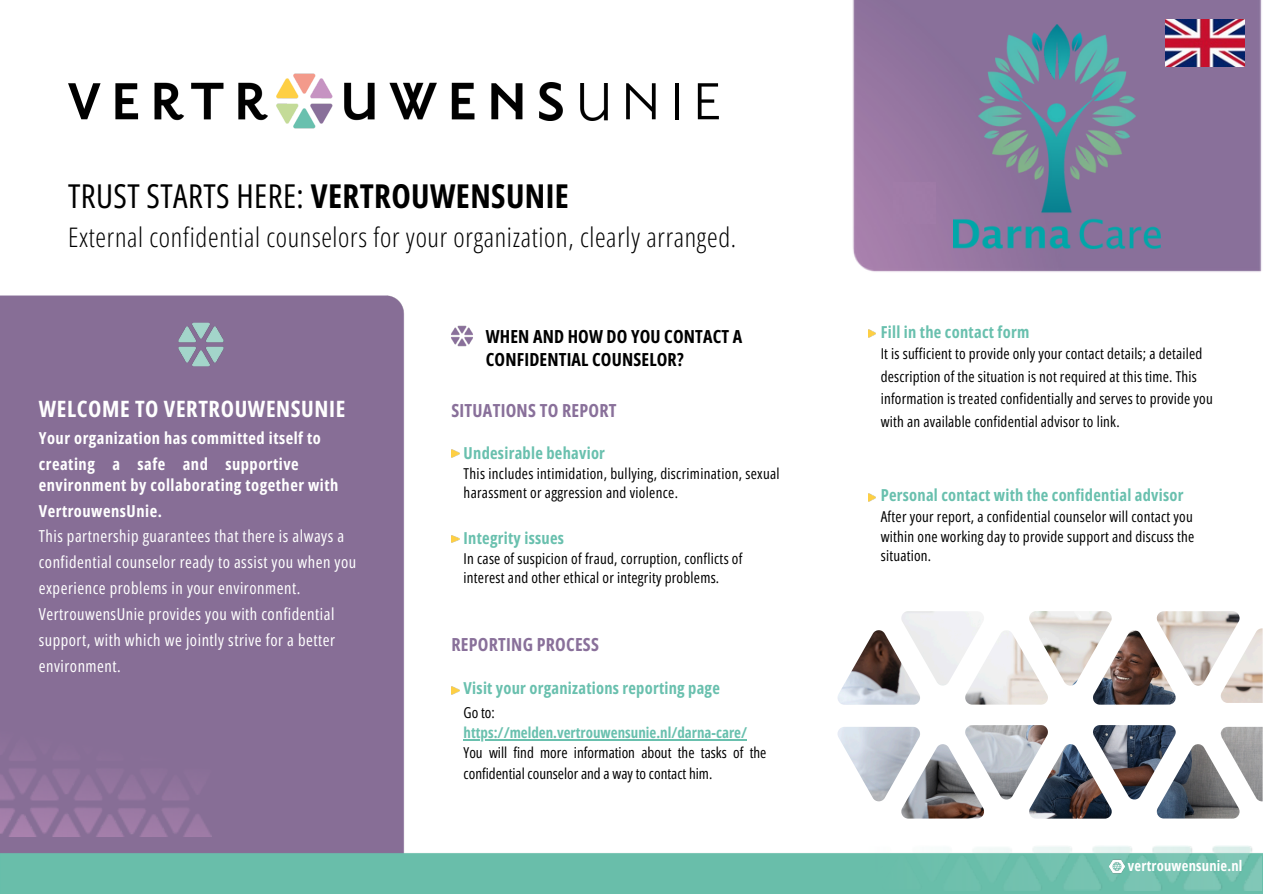
<style>
.page{position:relative;width:1263px;height:894px;background:#fff}
.page>*{position:absolute;margin:0;border:0;box-sizing:border-box;transform-origin:0 0}
.t1{font:32.85px "Open Sans Condensed";letter-spacing:.01em;color:#000}
.t2{font:300 26.85px "Open Sans Condensed";letter-spacing:.025em;color:#000}
.t3{font:700 22.5px "Open Sans Condensed";letter-spacing:.03em;color:#fff}
.t4{font:700 18px/23.7px "Open Sans Condensed";letter-spacing:.01em;color:#000}
.t5{font:700 18px "Open Sans Condensed";letter-spacing:.015em;color:#89709a}
.t6{font:16.5px/25.8px "Open Sans Condensed";letter-spacing:.03em;color:#fff}
.t7{font:700 16.5px "Open Sans Condensed";letter-spacing:.015em;color:#69c0ae}
.t8{font:700 16.5px "Open Sans Condensed";letter-spacing:.03em;color:#fff}
.t9{font:15px/19.2px "Open Sans Condensed";letter-spacing:.015em;color:#000}
.t10{font:700 15px "Open Sans Condensed";color:#69c0ae}
.t11{font:700 14.55px "Open Sans Condensed";letter-spacing:.015em;color:#fff}
.s1{font-weight:700}
</style>
<div class="page">
<img style="left:0;top:295px;width:1263px;height:598px">
<img style="left:837px;top:611px;width:426px;height:207px">
<img style="left:864px;top:845px;width:397px;height:45px">
<img style="left:170px;top:316px;width:61px;height:57px">
<img style="left:0;top:729px;width:213px;height:107px">
<svg style="left:68px;top:83px;width:33px;height:36px"></svg>
<svg style="left:115px;top:83px;width:23px;height:36px"></svg>
<svg style="left:451px;top:450px;width:8px;height:7px"></svg>
<svg style="left:451px;top:535px;width:8px;height:8px"></svg>
<svg style="left:451px;top:686px;width:8px;height:8px"></svg>
<img style="left:154px;top:73px;width:321px;height:56px">
<img style="left:444px;top:319px;width:37px;height:34px">
<svg style="left:491px;top:83px;width:31px;height:36px"></svg>
<img style="left:539px;top:82px;width:24px;height:38px">
<img style="left:580px;top:83px;width:27px;height:37px">
<svg style="left:626px;top:83px;width:30px;height:36px"></svg>
<hr style="left:675px;top:83px;width:4px;height:36px;background:#000">
<svg style="left:698px;top:83px;width:21px;height:36px"></svg>
<svg style="left:868px;top:330px;width:8px;height:8px"></svg>
<svg style="left:868px;top:493px;width:8px;height:8px"></svg>
<img style="left:1102px;top:852px;width:30px;height:28px">
<hr style="left:464px;top:738px;width:283px;height:2px;background:#69c0ae">
<img style="left:852px;top:0;width:410px;height:272px">
<img style="left:1165px;top:20px;width:79px;height:47px">
<div style="left:893px;top:182px;width:42px;height:42px;background:#a07ca8"></div>
<img style="left:1170px;top:193px;width:33px;height:43px">
<img style="left:953px;top:24px;width:207px;height:224px">
<p class="t1" style="left:68px;top:173px;width:502px">TRUST STARTS HERE: <span class="s1">VERTROUWENSUNIE</span></p>
<p class="t2" style="left:68px;top:218px;width:669px">External confidential counselors for your organization, clearly arranged.</p>
<h4 class="t3" style="left:39px;top:392px;width:308px">WELCOME TO VERTROUWENSUNIE</h4>
<p class="t8" style="left:39px;top:426px;width:284px">Your organization has committed itself to</p>
<h1 class="t8" style="left:39px;top:452px;width:58px">creating</h1>
<p class="t8" style="left:112px;top:452px;width:9px">a</p>
<p class="t8" style="left:137px;top:452px;width:29px">safe</p>
<p class="t8" style="left:183px;top:452px;width:27px">and</p>
<p class="t8" style="left:225px;top:452px;width:75px">supportive</p>
<p class="t6" style="left:39px;top:471px;width:319px"><span class="s1">environment by collaborating together with VertrouwensUnie.<br></span>This partnership guarantees that there is always a confidential counselor ready to assist you when you experience problems in your environment.<br>VertrouwensUnie provides you with confidential support, with which we jointly strive for a better environment.</p>
<h5 class="t4" style="left:486px;top:324px;width:258px">WHEN AND HOW DO YOU CONTACT A<br>CONFIDENTIAL COUNSELOR?</h5>
<p class="t5" style="left:451px;top:398px;width:167px">SITUATIONS TO REPORT</p>
<p class="t7" style="left:464px;top:441px;width:143px">Undesirable behavior</p>
<p class="t9" style="left:464px;top:463px;width:318px">This includes intimidation, bullying, discrimination, sexual harassment or aggression and violence.</p>
<p class="t7" style="left:464px;top:526px;width:102px">Integrity issues</p>
<h3 class="t9" style="left:464px;top:548px;width:280px">In case of suspicion of fraud, corruption, conflicts of interest and other ethical or integrity problems.</h3>
<h4 class="t5" style="left:451px;top:632px;width:149px">REPORTING PROCESS</h4>
<h2 class="t7" style="left:464px;top:676px;width:258px">Visit your organizations reporting page</h2>
<h4 class="t9" style="left:464px;top:702px;width:33px">Go to:</h4>
<h4 class="t10" style="left:464px;top:721px;width:285px">https://melden.vertrouwensunie.nl/darna-care/</h4>
<p class="t9" style="left:464px;top:742px;width:304px;line-height:20.2px">You will find more information about the tasks of the confidential counselor and a way to contact him.</p>
<h4 class="t7" style="left:881px;top:320px;width:150px">Fill in the contact form</h4>
<p class="t9" style="left:881px;top:342px;width:333px;line-height:22.5px">It is sufficient to provide only your contact details; a detailed description of the situation is not required at this time. This information is treated confidentially and serves to provide you with an available confidential advisor to link.</p>
<h4 class="t7" style="left:881px;top:483px;width:304px">Personal contact with the confidential advisor</h4>
<h3 class="t9" style="left:881px;top:507px;width:315px;text-align:justify">After your report, a confidential counselor will contact you within one working day to provide support and discuss the situation.</h3>
<p class="t11" style="left:1128px;top:855px;width:116px">vertrouwensunie.nl</p>
</div>
